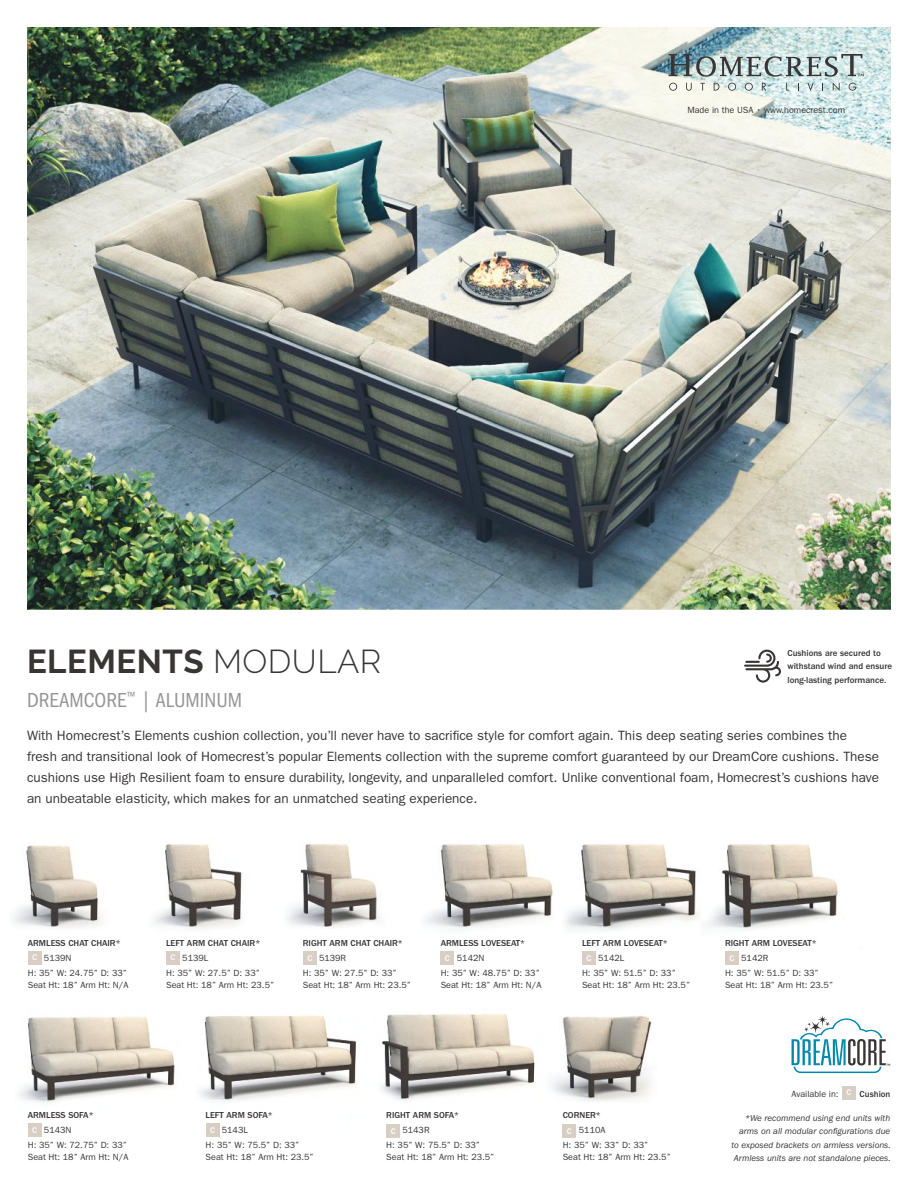
<style>
.page{position:relative;width:918px;height:1188px;background:#fff}
.page>*{position:absolute;margin:0;border:0;box-sizing:border-box;transform-origin:0 0}
.t1{font:700 33px "Raleway";letter-spacing:.015em;color:#393535}
.t2{font:condensed 21px "ITC Franklin Gothic Std";color:#969698}
.t3{font:13.5px/21px "ITC Franklin Gothic Std";color:#393535}
.t4{font:9px/15px "ITC Franklin Gothic Std";color:#393535}
.t5{font:500 9px/13.5px "ITC Franklin Gothic Std";color:#393535}
.t6{font:italic 9px/13.5px "ITC Franklin Gothic Std";color:#393535;text-align:right}
.t7{font:500 8.55px "ITC Franklin Gothic Std";color:#fff}
.t8{font:ultra-condensed 4.35px "Univers LT Std";color:#393535}
.s1{font-weight:300}
.s2{font-weight:500;font-size:8.55px;color:#fff}
.s3{font-weight:500}
</style>
<div class="page">
<img style="left:27px;top:27px;width:864px;height:583px">
<svg style="left:669px;top:54px;width:195px;height:37px"></svg>
<img style="left:426px;top:844px;width:274px;height:87px">
<div style="left:842px;top:1086px;width:14px;height:13px;background:#d9cec4"></div>
<div style="left:28px;top:951px;width:13px;height:14px;background:#d9cec4"></div>
<div style="left:166px;top:951px;width:14px;height:14px;background:#d9cec4"></div>
<div style="left:303px;top:951px;width:14px;height:14px;background:#d9cec4"></div>
<div style="left:441px;top:951px;width:13px;height:14px;background:#d9cec4"></div>
<img style="left:552px;top:1016px;width:100px;height:86px">
<img style="left:154px;top:843px;width:88px;height:86px">
<img style="left:14px;top:845px;width:90px;height:84px">
<img style="left:288px;top:843px;width:92px;height:86px">
<img style="left:706px;top:844px;width:134px;height:87px">
<img style="left:200px;top:1015px;width:156px;height:86px">
<img style="left:20px;top:1017px;width:155px;height:107px">
<img style="left:381px;top:1014px;width:154px;height:87px">
<div style="left:582px;top:951px;width:14px;height:14px;background:#d9cec4"></div>
<div style="left:725px;top:951px;width:14px;height:14px;background:#d9cec4"></div>
<div style="left:28px;top:1123px;width:13px;height:14px;background:#d9cec4"></div>
<div style="left:206px;top:1123px;width:13px;height:14px;background:#d9cec4"></div>
<div style="left:386px;top:1124px;width:14px;height:14px;background:#d9cec4"></div>
<div style="left:563px;top:1124px;width:13px;height:14px;background:#d9cec4"></div>
<svg style="left:744px;top:650px;width:37px;height:33px"></svg>
<svg style="left:792px;top:1015px;width:94px;height:58px"></svg>
<h1 class="t1" style="left:27px;top:643px;width:356px">ELEMENTS <span class="s1">MODULAR</span></h1>
<h2 class="t2" style="left:27px;top:689px;width:217px">DREAMCORE<sup>™</sup> | ALUMINUM</h2>
<p class="t4" style="left:687px;top:102px;width:159px">Made in the USA • www.homecrest.com</p>
<p class="t5" style="left:787px;top:646px;width:106px">Cushions are secured to withstand wind and ensure long-lasting performance.</p>
<p class="t3" style="left:27px;top:725px;width:854px">With Homecrest’s Elements cushion collection, you’ll never have to sacrifice style for comfort again. This deep seating series combines the fresh and transitional look of Homecrest’s popular Elements collection with the supreme comfort guaranteed by our DreamCore cushions. These cushions use High Resilient foam to ensure durability, longevity, and unparalleled comfort. Unlike conventional foam, Homecrest’s cushions have an unbeatable elasticity, which makes for an unmatched seating experience.</p>
<p class="t5" style="left:28px;top:936px;width:94px">ARMLESS CHAT CHAIR*</p>
<p class="t4" style="left:28px;top:950px;width:101px;text-indent:16px">5139N<br>H: 35” W: 24.75” D: 33”</p>
<p class="t4" style="left:28px;top:977px;width:102px">Seat Ht: 18” Arm Ht: N/A</p>
<p class="t7" style="left:32px;top:953px;width:6px">C</p>
<p class="t5" style="left:166px;top:936px;width:96px">LEFT ARM CHAT CHAIR*</p>
<p class="t4" style="left:166px;top:950px;width:95px;text-indent:16px">5139L<br>H: 35” W: 27.5” D: 33”</p>
<p class="t4" style="left:166px;top:977px;width:110px">Seat Ht: 18” Arm Ht: 23.5”</p>
<p class="t5" style="left:303px;top:936px;width:101px">RIGHT ARM CHAT CHAIR*</p>
<p class="t4" style="left:303px;top:950px;width:95px;text-indent:16px">5139R<br>H: 35” W: 27.5” D: 33”</p>
<p class="t4" style="left:303px;top:977px;width:110px">Seat Ht: 18” Arm Ht: 23.5”</p>
<p class="t5" style="left:441px;top:936px;width:86px">ARMLESS LOVESEAT*</p>
<p class="t4" style="left:441px;top:950px;width:101px;text-indent:16px">5142N<br>H: 35” W: 48.75” D: 33”</p>
<p class="t4" style="left:441px;top:977px;width:102px">Seat Ht: 18” Arm Ht: N/A</p>
<p class="t7" style="left:171px;top:953px;width:6px">C</p>
<p class="t7" style="left:307px;top:953px;width:6px">C</p>
<p class="t7" style="left:445px;top:953px;width:6px">C</p>
<p class="t5" style="left:582px;top:936px;width:87px">LEFT ARM LOVESEAT*</p>
<p class="t4" style="left:582px;top:950px;width:95px;text-indent:16px">5142L<br>H: 35” W: 51.5” D: 33”</p>
<p class="t4" style="left:582px;top:977px;width:110px">Seat Ht: 18” Arm Ht: 23.5”</p>
<p class="t7" style="left:587px;top:953px;width:6px">C</p>
<p class="t5" style="left:725px;top:936px;width:93px">RIGHT ARM LOVESEAT*</p>
<p class="t4" style="left:725px;top:950px;width:95px;text-indent:16px">5142R<br>H: 35” W: 51.5” D: 33”</p>
<p class="t4" style="left:725px;top:977px;width:110px">Seat Ht: 18” Arm Ht: 23.5”</p>
<p class="t7" style="left:730px;top:953px;width:6px">C</p>
<p class="t8" style="left:886px;top:1063px;width:6px">™</p>
<p class="t4" style="left:792px;top:1086px;width:100px">Available in: <span class="s2">C</span> <span class="s3">Cushion</span></p>
<p class="t5" style="left:28px;top:1109px;width:67px">ARMLESS SOFA*</p>
<p class="t4" style="left:28px;top:1123px;width:101px;text-indent:16px">5143N<br>H: 35” W: 72.75” D: 33”</p>
<p class="t4" style="left:28px;top:1150px;width:102px">Seat Ht: 18” Arm Ht: N/A</p>
<p class="t7" style="left:32px;top:1125px;width:6px">C</p>
<p class="t5" style="left:206px;top:1109px;width:69px">LEFT ARM SOFA*</p>
<p class="t4" style="left:206px;top:1123px;width:95px;text-indent:16px">5143L<br>H: 35” W: 75.5” D: 33”</p>
<p class="t4" style="left:206px;top:1150px;width:110px">Seat Ht: 18” Arm Ht: 23.5”</p>
<p class="t5" style="left:386px;top:1109px;width:74px">RIGHT ARM SOFA*</p>
<p class="t4" style="left:386px;top:1123px;width:95px;text-indent:16px">5143R<br>H: 35” W: 75.5” D: 33”</p>
<p class="t4" style="left:386px;top:1150px;width:110px">Seat Ht: 18” Arm Ht: 23.5”</p>
<p class="t5" style="left:563px;top:1109px;width:40px">CORNER*</p>
<p class="t4" style="left:563px;top:1123px;width:87px;text-indent:16px">5110A<br>H: 35” W: 33” D: 33”</p>
<p class="t4" style="left:563px;top:1150px;width:110px">Seat Ht: 18” Arm Ht: 23.5”</p>
<p class="t7" style="left:210px;top:1125px;width:6px">C</p>
<p class="t7" style="left:391px;top:1126px;width:6px">C</p>
<p class="t7" style="left:567px;top:1126px;width:6px">C</p>
<p class="t6" style="left:731px;top:1111px;width:161px">*We recommend using end units with arms on all modular configurations due to exposed brackets on armless versions.<br>Armless units are not standalone pieces.</p>
</div>
